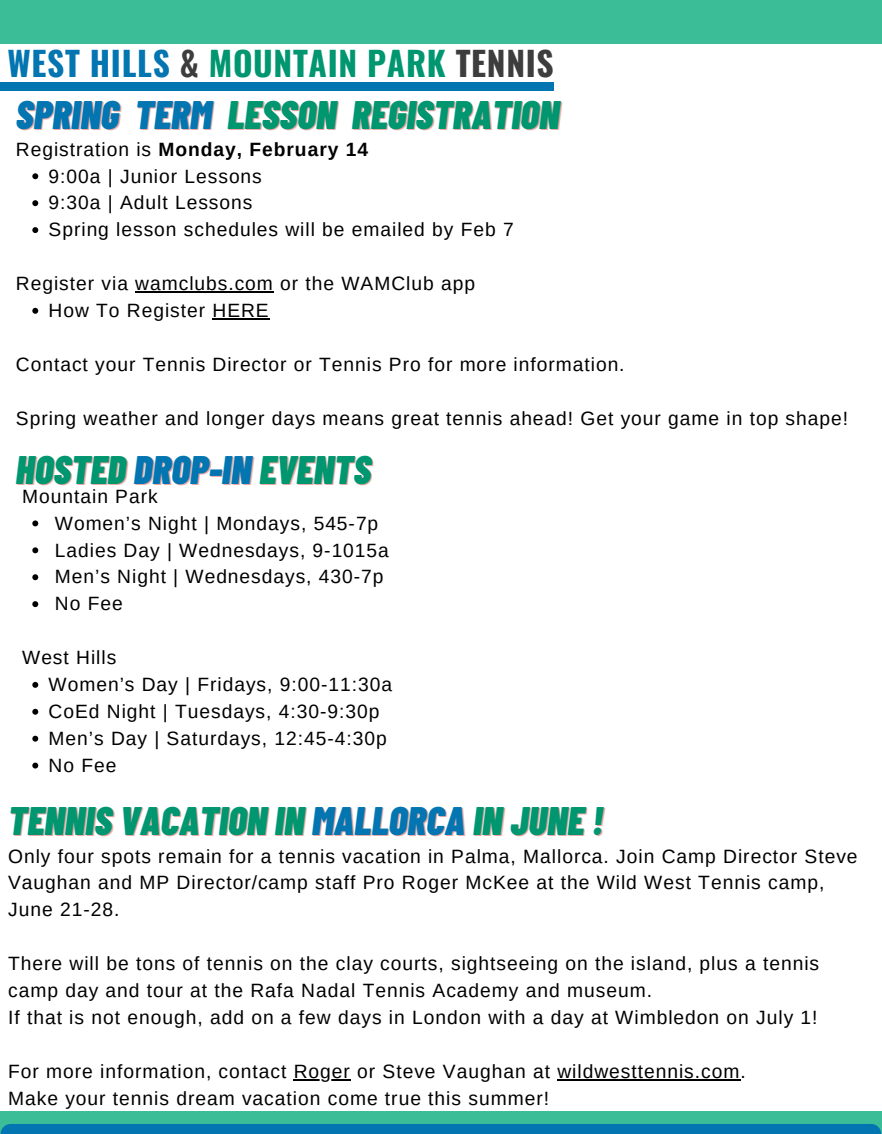
<style>
.page{position:relative;width:882px;height:1134px;background:#fff}
.page>*{position:absolute;margin:0;border:0;box-sizing:border-box;transform-origin:0 0}
.t1{font:italic 900 39.81px "Barlow Condensed";color:#009670}
.t2{font:700 33.51px "Oswald";letter-spacing:.02em;color:#009670}
.t3{font:19.25px/26.9px "Arimo";letter-spacing:.05em;color:#000}
.t4{font:700 19.25px "Arimo";letter-spacing:.05em;color:#000}
.s1{color:#0375b1}
.s2{color:#3d3d3d}
.s3{color:rgb(211 47 35/.42)}
.s4{font-weight:400}
</style>
<div class="page">
<div style="left:0;top:0;width:882px;height:43px;background:#3bbd98"></div>
<div style="left:0;top:83px;width:554px;height:7px;background:#0375b1"></div>
<div style="left:0;top:1111px;width:882px;height:23px;background:#3bbd98"></div>
<svg style="left:32px;top:173px;width:6px;height:6px"></svg>
<svg style="left:32px;top:200px;width:6px;height:6px"></svg>
<svg style="left:32px;top:227px;width:6px;height:6px"></svg>
<svg style="left:32px;top:308px;width:6px;height:6px"></svg>
<hr style="left:213px;top:318px;width:57px;height:2px;background:#000">
<svg style="left:32px;top:520px;width:6px;height:6px"></svg>
<svg style="left:32px;top:547px;width:6px;height:6px"></svg>
<svg style="left:32px;top:574px;width:6px;height:6px"></svg>
<svg style="left:32px;top:601px;width:6px;height:6px"></svg>
<svg style="left:32px;top:682px;width:6px;height:6px"></svg>
<svg style="left:32px;top:709px;width:6px;height:6px"></svg>
<svg style="left:32px;top:736px;width:6px;height:6px"></svg>
<svg style="left:32px;top:763px;width:6px;height:6px"></svg>
<hr style="left:135px;top:291px;width:139px;height:2px;background:#000">
<div style="left:1px;top:1124px;width:880px;height:10px;background:#0375b1"></div>
<hr style="left:294px;top:1079px;width:57px;height:1px;background:#000">
<hr style="left:557px;top:1079px;width:183px;height:1px;background:#000">
<p class="t2" style="left:8px;top:37px;width:548px"><span class="s1">WEST HILLS</span> <span class="s2">&amp;</span> MOUNTAIN PARK <span class="s2">TENNIS</span></p>
<p class="t1" style="left:16px;top:89px;width:545px"><span class="s1">SPRING</span> <span class="s3">TERM</span> LESSON REGISTRATION</p>
<p class="t4" style="left:16px;top:138px;width:354px"><span class="s4">Registration is</span> Monday, February 14</p>
<p class="t3" style="left:49px;top:162px;width:215px">9:00a | Junior Lessons</p>
<p class="t3" style="left:49px;top:189px;width:205px">9:30a | Adult Lessons</p>
<p class="t3" style="left:49px;top:216px;width:467px">Spring lesson schedules will be emailed by Feb 7</p>
<p class="t3" style="left:16px;top:270px;width:461px">Register via wamclubs.com or the WAMClub app</p>
<p class="t3" style="left:49px;top:297px;width:222px">How To Register HERE</p>
<p class="t3" style="left:16px;top:351px;width:610px">Contact your Tennis Director or Tennis Pro for more information.</p>
<p class="t3" style="left:16px;top:405px;width:834px">Spring weather and longer days means great tennis ahead! Get your game in top shape!</p>
<p class="t1" style="left:16px;top:444px;width:357px">HOSTED <span class="s1">DROP-IN</span> EVENTS</p>
<p class="t3" style="left:22px;top:483px;width:137px">Mountain Park</p>
<p class="t3" style="left:55px;top:510px;width:325px">Women’s Night | Mondays, 545-7p</p>
<p class="t3" style="left:55px;top:536px;width:336px">Ladies Day | Wednesdays, 9-1015a</p>
<p class="t3" style="left:55px;top:563px;width:330px">Men’s Night | Wednesdays, 430-7p</p>
<p class="t3" style="left:55px;top:590px;width:69px">No Fee</p>
<p class="t3" style="left:22px;top:644px;width:96px">West Hills</p>
<p class="t3" style="left:49px;top:671px;width:345px">Women’s Day | Fridays, 9:00-11:30a</p>
<p class="t3" style="left:49px;top:698px;width:332px">CoEd Night | Tuesdays, 4:30-9:30p</p>
<p class="t3" style="left:49px;top:725px;width:340px">Men’s Day | Saturdays, 12:45-4:30p</p>
<p class="t3" style="left:49px;top:752px;width:69px">No Fee</p>
<p class="t1" style="left:8px;top:796px;width:597px">TENNIS VACATION IN <span class="s1">MALLORCA</span> IN JUNE !</p>
<p class="t3" style="left:8px;top:842px;width:851px">Only four spots remain for a tennis vacation in Palma, Mallorca. Join Camp Director Steve<br>Vaughan and MP Director/camp staff Pro Roger McKee at the Wild West Tennis camp,<br>June 21-28.</p>
<p class="t3" style="left:8px;top:950px;width:813px">There will be tons of tennis on the clay courts, sightseeing on the island, plus a tennis camp day and tour at the Rafa Nadal Tennis Academy and museum.</p>
<p class="t3" style="left:8px;top:1004px;width:811px">If that is not enough, add on a few days in London with a day at Wimbledon on July 1!</p>
<p class="t3" style="left:8px;top:1058px;width:739px">For more information, contact Roger or Steve Vaughan at wildwesttennis.com.</p>
<p class="t3" style="left:8px;top:1085px;width:542px">Make your tennis dream vacation come true this summer!</p>
</div>
